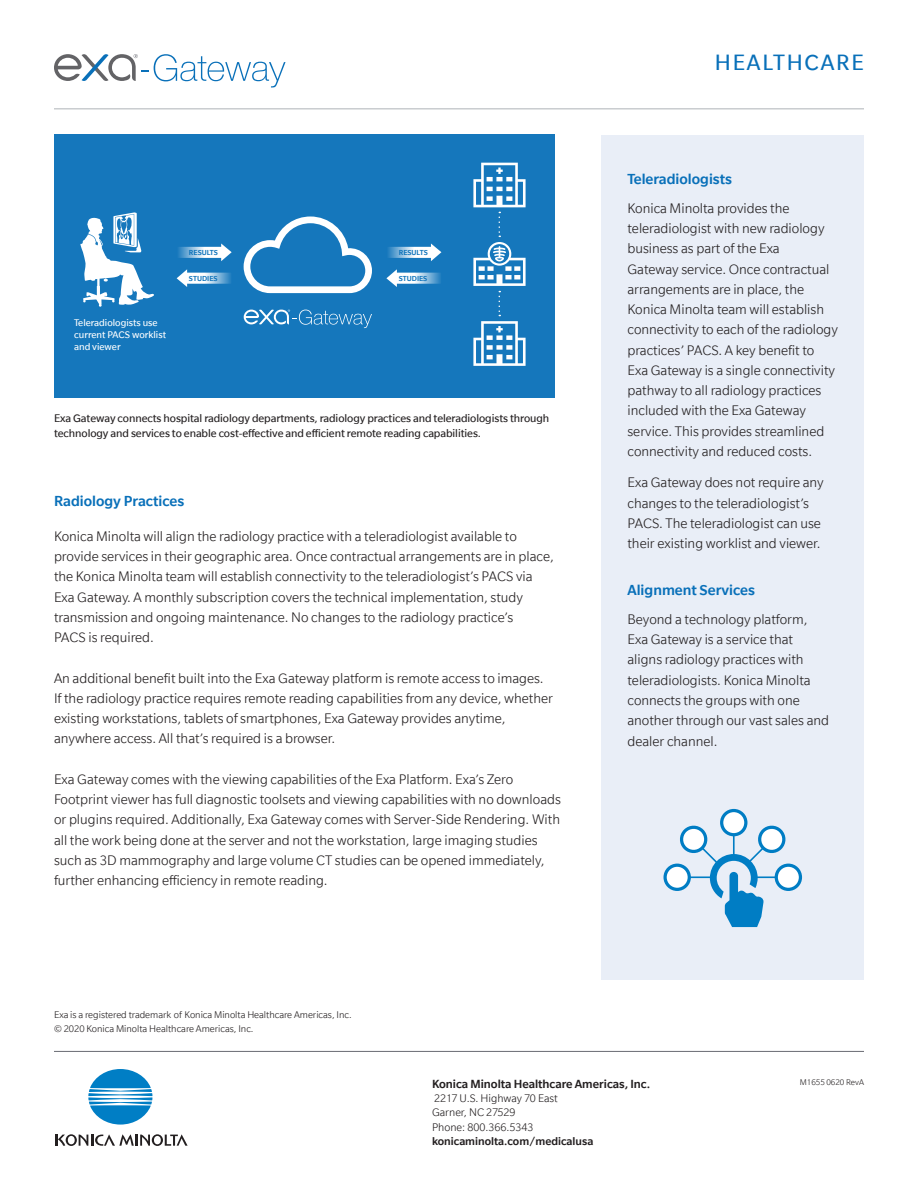
<style>
.page{position:relative;width:918px;height:1188px;background:#fff}
.page>*{position:absolute;margin:0;border:0;box-sizing:border-box;transform-origin:0 0}
.t1{font:24px "Slate";letter-spacing:.075em;color:#0970b9}
.t2{font:500 15.75px "Slate";color:#0970b9}
.t3{font:300 15px/20.2px "Slate";color:#231f20}
.t4{font:500 12.75px "Slate";color:#231f20}
.t5{font:12px/15px "Slate";letter-spacing:-.005em;color:#231f20}
.t6{font:300 12px "Slate";color:#231f20}
.t7{font:500 12px "Slate";color:#231f20}
.t8{font:300 10.5px "Slate";color:#231f20}
.t9{font:10.5px/12px "Slate";color:#fff}
.t10{font:300 9px "Slate";color:#231f20}
.t11{font:500 7.95px "Slate";color:#0970b9}
</style>
<div class="page">
<div style="left:602px;top:135px;width:262px;height:845px;background:#e9eef7"></div>
<hr style="left:54px;top:108px;width:810px;height:1px;background:#aeb3b8">
<hr style="left:54px;top:1051px;width:810px;height:1px;background:#696b73">
<svg style="left:88px;top:1069px;width:64px;height:56px"></svg>
<svg style="left:55px;top:1134px;width:133px;height:12px"></svg>
<svg style="left:54px;top:54px;width:232px;height:34px"></svg>
<div style="left:54px;top:134px;width:500px;height:264px;background:#1577bc"></div>
<svg style="left:80px;top:212px;width:74px;height:95px"></svg>
<svg style="left:244px;top:217px;width:128px;height:76px"></svg>
<svg style="left:244px;top:309px;width:128px;height:19px"></svg>
<svg style="left:388px;top:244px;width:53px;height:17px"></svg>
<svg style="left:178px;top:244px;width:54px;height:17px"></svg>
<svg style="left:386px;top:269px;width:55px;height:18px"></svg>
<svg style="left:177px;top:269px;width:54px;height:18px"></svg>
<svg style="left:473px;top:163px;width:53px;height:203px"></svg>
<svg style="left:665px;top:865px;width:24px;height:24px"></svg>
<div style="left:663px;top:864px;width:28px;height:27px;border:3px solid #007dc4;border-radius:50%"></div>
<div style="left:722px;top:811px;width:24px;height:24px;background:#fff;border-radius:50%"></div>
<div style="left:720px;top:809px;width:27px;height:27px;border:3px solid #007dc4;border-radius:50%"></div>
<svg style="left:676px;top:822px;width:114px;height:105px"></svg>
<div style="left:776px;top:865px;width:24px;height:24px;background:#fff;border-radius:50%"></div>
<div style="left:775px;top:864px;width:27px;height:27px;border:3px solid #007dc4;border-radius:50%"></div>
<p class="t9" style="left:74px;top:317px;width:93px">Teleradiologists use current PACS worklist and viewer</p>
<p class="t11" style="left:189px;top:248px;width:31px">RESULTS</p>
<p class="t11" style="left:399px;top:248px;width:31px">RESULTS</p>
<p class="t11" style="left:189px;top:274px;width:30px">STUDIES</p>
<p class="t11" style="left:399px;top:274px;width:30px">STUDIES</p>
<p class="t5" style="left:54px;top:410px;width:497px">Exa Gateway connects hospital radiology departments, radiology practices and teleradiologists through technology and services to enable cost-effective and efficient remote reading capabilities.</p>
<p class="t2" style="left:54px;top:492px;width:132px">Radiology Practices</p>
<p class="t3" style="left:54px;top:526px;width:501px">Konica Minolta will align the radiology practice with a teleradiologist available to provide services in their geographic area. Once contractual arrangements are in place, the Konica Minolta team will establish connectivity to the teleradiologist’s PACS via Exa Gateway. A monthly subscription covers the technical implementation, study transmission and ongoing maintenance. No changes to the radiology practice’s<br>PACS is required.</p>
<p class="t3" style="left:54px;top:668px;width:501px">An additional benefit built into the Exa Gateway platform is remote access to images.<br>If the radiology practice requires remote reading capabilities from any device, whether existing workstations, tablets of smartphones, Exa Gateway provides anytime, anywhere access. All that’s required is a browser.</p>
<p class="t3" style="left:54px;top:769px;width:508px">Exa Gateway comes with the viewing capabilities of the Exa Platform. Exa’s Zero Footprint viewer has full diagnostic toolsets and viewing capabilities with no downloads or plugins required. Additionally, Exa Gateway comes with Server-Side Rendering. With all the work being done at the server and not the workstation, large imaging studies such as 3D mammography and large volume CT studies can be opened immediately, further enhancing efficiency in remote reading.</p>
<p class="t8" style="left:54px;top:1009px;width:299px">Exa is a registered trademark of Konica Minolta Healthcare Americas, Inc.</p>
<p class="t8" style="left:54px;top:1024px;width:201px">© 2020 Konica Minolta Healthcare Americas, Inc.</p>
<p class="t1" style="left:715px;top:50px;width:151px">HEALTHCARE</p>
<p class="t2" style="left:627px;top:170px;width:106px">Teleradiologists</p>
<p class="t3" style="left:627px;top:198px;width:212px">Konica Minolta provides the teleradiologist with new radiology business as part of the Exa<br>Gateway service. Once contractual arrangements are in place, the Konica Minolta team will establish connectivity to each of the radiology practices’ PACS. A key benefit to Exa Gateway is a single connectivity pathway to all radiology practices included with the Exa Gateway service. This provides streamlined connectivity and reduced costs.</p>
<p class="t3" style="left:627px;top:472px;width:198px">Exa Gateway does not require any changes to the teleradiologist’s PACS. The teleradiologist can use their existing worklist and viewer.</p>
<p class="t2" style="left:627px;top:581px;width:129px">Alignment Services</p>
<p class="t3" style="left:627px;top:609px;width:203px">Beyond a technology platform,<br>Exa Gateway is a service that aligns radiology practices with teleradiologists. Konica Minolta connects the groups with one another through our vast sales and dealer channel.</p>
<p class="t4" style="left:432px;top:1077px;width:220px">Konica Minolta Healthcare Americas, Inc.</p>
<p class="t6" style="left:434px;top:1092px;width:125px">2217 U.S. Highway 70 East</p>
<p class="t6" style="left:432px;top:1106px;width:85px">Garner, NC 27529</p>
<p class="t6" style="left:432px;top:1121px;width:103px">Phone: 800.366.5343</p>
<p class="t7" style="left:432px;top:1135px;width:163px">konicaminolta.com/medicalusa</p>
<p class="t10" style="left:800px;top:1078px;width:66px">M1655 0620 RevA</p>
</div>
